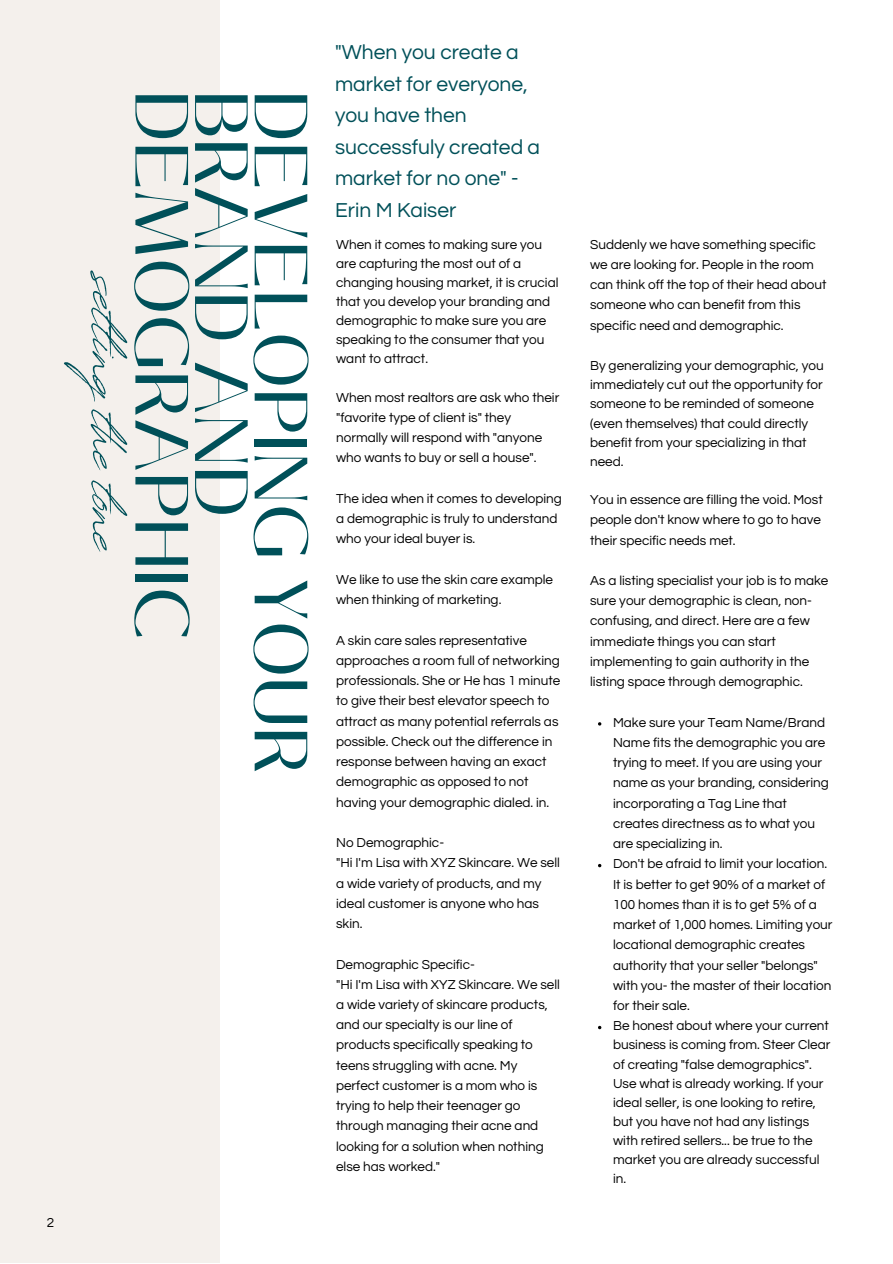
<style>
.page{position:relative;width:893px;height:1264px;background:#fff}
.page>*{position:absolute;margin:0;border:0;box-sizing:border-box;transform-origin:0 0}
.t1{font:81.75px "Revive 80 Signature";color:#005059}
.t2{font:75px/59.6px "Black Mango";color:#005059}
.t3{font:21px/31.5px "Questrial";color:#005059}
.t4{font:13.5px/20.2px "Questrial";color:#000}
</style>
<div class="page">
<div style="left:0;top:0;width:219px;height:1262px;background:#f4f0ec"></div>
<p class="t2" style="left:310px;top:90px;width:685px;rotate:90deg">DEVELOPING YOUR<br>BRAND AND<br>DEMOGRAPHIC</p>
<p class="t1" style="left:169px;top:275px;width:279px;rotate:90deg">settingthe tone</p>
<p class="t4" style="left:47px;top:1212px;width:9px">2</p>
<p class="t3" style="left:335px;top:37px;width:206px">"When you create a market for everyone, you have then successfuly created a market for no one" -</p>
<p class="t3" style="left:335px;top:194px;width:123px">Erin M Kaiser</p>
<p class="t4" style="left:336px;top:235px;width:224px;line-height:19px">When it comes to making sure you are capturing the most out of a changing housing market, it is crucial that you develop your branding and demographic to make sure you are speaking to the consumer that you want to attract.</p>
<p class="t4" style="left:336px;top:387px;width:225px">When most realtors are ask who their "favorite type of client is" they normally will respond with "anyone who wants to buy or sell a house".</p>
<p class="t4" style="left:336px;top:488px;width:227px">The idea when it comes to developing a demographic is truly to understand who your ideal buyer is.</p>
<p class="t4" style="left:336px;top:569px;width:218px">We like to use the skin care example when thinking of marketing.</p>
<p class="t4" style="left:336px;top:630px;width:226px">A skin care sales representative approaches a room full of networking professionals. She or He has 1 minute to give their best elevator speech to attract as many potential referrals as possible. Check out the difference in response between having an exact demographic as opposed to not having your demographic dialed. in.</p>
<p class="t4" style="left:336px;top:832px;width:109px">No Demographic-</p>
<p class="t4" style="left:336px;top:853px;width:225px">"Hi I'm Lisa with XYZ Skincare. We sell a wide variety of products, and my ideal customer is anyone who has skin.</p>
<p class="t4" style="left:336px;top:954px;width:140px">Demographic Specific-</p>
<p class="t4" style="left:336px;top:974px;width:225px">"Hi I'm Lisa with XYZ Skincare. We sell a wide variety of skincare products, and our specialty is our line of products specifically speaking to teens struggling with acne. My perfect customer is a mom who is trying to help their teenager go through managing their acne and looking for a solution when nothing else has worked."</p>
<p class="t4" style="left:590px;top:234px;width:238px">Suddenly we have something specific we are looking for. People in the room can think off the top of their head about someone who can benefit from this specific need and demographic.</p>
<p class="t4" style="left:590px;top:356px;width:235px;line-height:19px">By generalizing your demographic, you immediately cut out the opportunity for someone to be reminded of someone (even themselves) that could directly benefit from your specializing in that need.</p>
<p class="t4" style="left:590px;top:490px;width:234px">You in essence are filling the void. Most people don't know where to go to have their specific needs met.</p>
<p class="t4" style="left:590px;top:570px;width:240px">As a listing specialist your job is to make sure your demographic is clean, non&shy;confusing, and direct. Here are a few immediate things you can start implementing to gain authority in the listing space through demographic.</p>
<p class="t4" style="left:613px;top:712px;width:217px">Make sure your Team Name/Brand<br>Name fits the demographic you are trying to meet. If you are using your name as your branding, considering incorporating a Tag Line that creates directness as to what you are specializing in.</p>
<p class="t4" style="left:613px;top:854px;width:221px">Don't be afraid to limit your location.<br>It is better to get 90% of a market of 100 homes than it is to get 5% of a market of 1,000 homes. Limiting your locational demographic creates authority that your seller "belongs" with you- the master of their location for their sale.</p>
<p class="t4" style="left:613px;top:1016px;width:219px;line-height:19px">Be honest about where your current business is coming from. Steer Clear of creating "false demographics".<br>Use what is already working. If your ideal seller, is one looking to retire, but you have not had any listings with retired sellers... be true to the market you are already successful in.</p>
</div>
